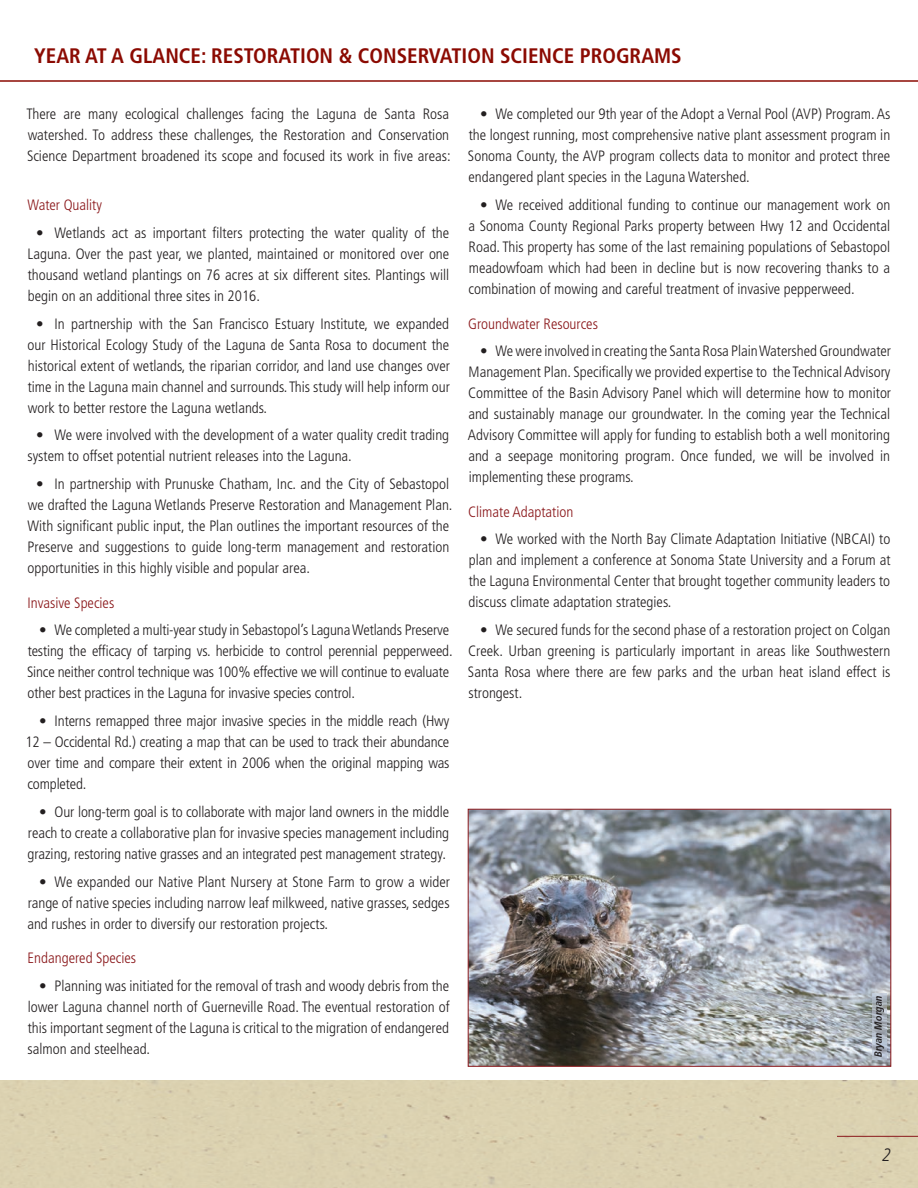
<style>
.page{position:relative;width:918px;height:1188px;background:#fff}
.page>*{position:absolute;margin:0;border:0;box-sizing:border-box;transform-origin:0 0}
.t1{font:700 condensed 21px "Frutiger LT Std";color:#8b0a02}
.t2{font:italic 300 condensed 18px "Frutiger LT Pro";color:#231f20}
.t3{font:300 condensed 15px/21px "Frutiger LT Std";color:#231f20;text-align:justify}
.t4{font:300 condensed 15px "Frutiger LT Std";color:#8a171a}
.t5{font:italic 700 condensed 10.5px "Frutiger LT Com";color:#231f20}
</style>
<div class="page">
<hr style="left:0;top:80px;width:918px;height:2px;background:#8b0a02">
<img style="left:470px;top:811px;width:419px;height:253px">
<div style="left:468px;top:809px;width:423px;height:257px;border:1px solid #8a171a"></div>
<img style="left:872px;top:993px;width:15px;height:67px">
<hr style="left:837px;top:1136px;width:81px;height:1px;background:#8a171a">
<h1 class="t1" style="left:34px;top:43px;width:649px">YEAR AT A GLANCE: RESTORATION &amp; CONSERVATION SCIENCE PROGRAMS</h1>
<p class="t3" style="left:27px;top:104px;width:426px">There are many ecological challenges facing the Laguna de Santa Rosa watershed. To address these challenges, the Restoration and Conservation Science Department broadened its scope and focused its work in five areas:</p>
<p class="t4" style="left:28px;top:196px;width:76px">Water Quality</p>
<p class="t3" style="left:28px;top:222px;width:423px;text-indent:8px">• Wetlands act as important filters protecting the water quality of the Laguna. Over the past year, we planted, maintained or monitored over one thousand wetland plantings on 76 acres at six different sites. Plantings will begin on an additional three sites in 2016.</p>
<p class="t3" style="left:28px;top:313px;width:424px;text-indent:8px">• In partnership with the San Francisco Estuary Institute, we expanded our Historical Ecology Study of the Laguna de Santa Rosa to document the historical extent of wetlands, the riparian corridor, and land use changes over time in the Laguna main channel and surrounds. This study will help inform our work to better restore the Laguna wetlands.</p>
<p class="t3" style="left:27px;top:425px;width:423px;text-indent:9px">• We were involved with the development of a water quality credit trading system to offset potential nutrient releases into the Laguna.</p>
<p class="t3" style="left:28px;top:474px;width:427px;text-align:left;text-indent:8px">• In partnership with Prunuske Chatham, Inc. and the City of Sebastopol we drafted the Laguna Wetlands Preserve Restoration and Management Plan.<br>With significant public input, the Plan outlines the important resources of the Preserve and suggestions to guide long-term management and restoration opportunities in this highly visible and popular area.</p>
<p class="t4" style="left:28px;top:594px;width:88px">Invasive Species</p>
<p class="t3" style="left:27px;top:620px;width:427px;text-align:left;text-indent:12px">• We completed a multi-year study in Sebastopol’s Laguna Wetlands Preserve testing the efficacy of tarping vs. herbicide to control perennial pepperweed.<br>Since neither control technique was 100% effective we will continue to evaluate other best practices in the Laguna for invasive species control.</p>
<p class="t3" style="left:26px;top:711px;width:426px;text-indent:13px">• Interns remapped three major invasive species in the middle reach (Hwy 12 – Occidental Rd.) creating a map that can be used to track their abundance over time and compare their extent in 2006 when the original mapping was completed.</p>
<p class="t3" style="left:28px;top:801px;width:423px;text-indent:11px">• Our long-term goal is to collaborate with major land owners in the middle reach to create a collaborative plan for invasive species management including grazing, restoring native grasses and an integrated pest management strategy.</p>
<p class="t3" style="left:27px;top:871px;width:424px;text-indent:12px">• We expanded our Native Plant Nursery at Stone Farm to grow a wider range of native species including narrow leaf milkweed, native grasses, sedges and rushes in order to diversify our restoration projects.</p>
<p class="t4" style="left:28px;top:949px;width:110px">Endangered Species</p>
<p class="t3" style="left:27px;top:975px;width:424px;text-indent:12px">• Planning was initiated for the removal of trash and woody debris from the lower Laguna channel north of Guerneville Road. The eventual restoration of this important segment of the Laguna is critical to the migration of endangered salmon and steelhead.</p>
<p class="t3" style="left:468px;top:104px;width:424px;text-indent:12px">• We completed our 9th year of the Adopt a Vernal Pool (AVP) Program. As the longest running, most comprehensive native plant assessment program in Sonoma County, the AVP program collects data to monitor and protect three endangered plant species in the Laguna Watershed.</p>
<p class="t3" style="left:468px;top:195px;width:423px;text-indent:12px">• We received additional funding to continue our management work on a Sonoma County Regional Parks property between Hwy 12 and Occidental Road. This property has some of the last remaining populations of Sebastopol meadowfoam which had been in decline but is now recovering thanks to a combination of mowing and careful treatment of invasive pepperweed.</p>
<p class="t4" style="left:468px;top:315px;width:131px">Groundwater Resources</p>
<p class="t3" style="left:468px;top:341px;width:425px;text-indent:12px">• We were involved in creating the Santa Rosa Plain Watershed Groundwater Management Plan. Specifically we provided expertise to the Technical Advisory Committee of the Basin Advisory Panel which will determine how to monitor and sustainably manage our groundwater. In the coming year the Technical Advisory Committee will apply for funding to establish both a well monitoring and a seepage monitoring program. Once funded, we will be involved in implementing these programs.</p>
<p class="t4" style="left:468px;top:503px;width:107px">Climate Adaptation</p>
<p class="t3" style="left:469px;top:529px;width:423px;text-indent:11px">• We worked with the North Bay Climate Adaptation Initiative (NBCAI) to plan and implement a conference at Sonoma State University and a Forum at the Laguna Environmental Center that brought together community leaders to discuss climate adaptation strategies.</p>
<p class="t3" style="left:468px;top:620px;width:424px;text-indent:12px">• We secured funds for the second phase of a restoration project on Colgan Creek. Urban greening is particularly important in areas like Southwestern Santa Rosa where there are few parks and the urban heat island effect is strongest.</p>
<p class="t5" style="left:872px;top:1057px;width:64px;rotate:-90deg">Bryan Morgan</p>
<p class="t2" style="left:882px;top:1144px;width:10px">2</p>
</div>
